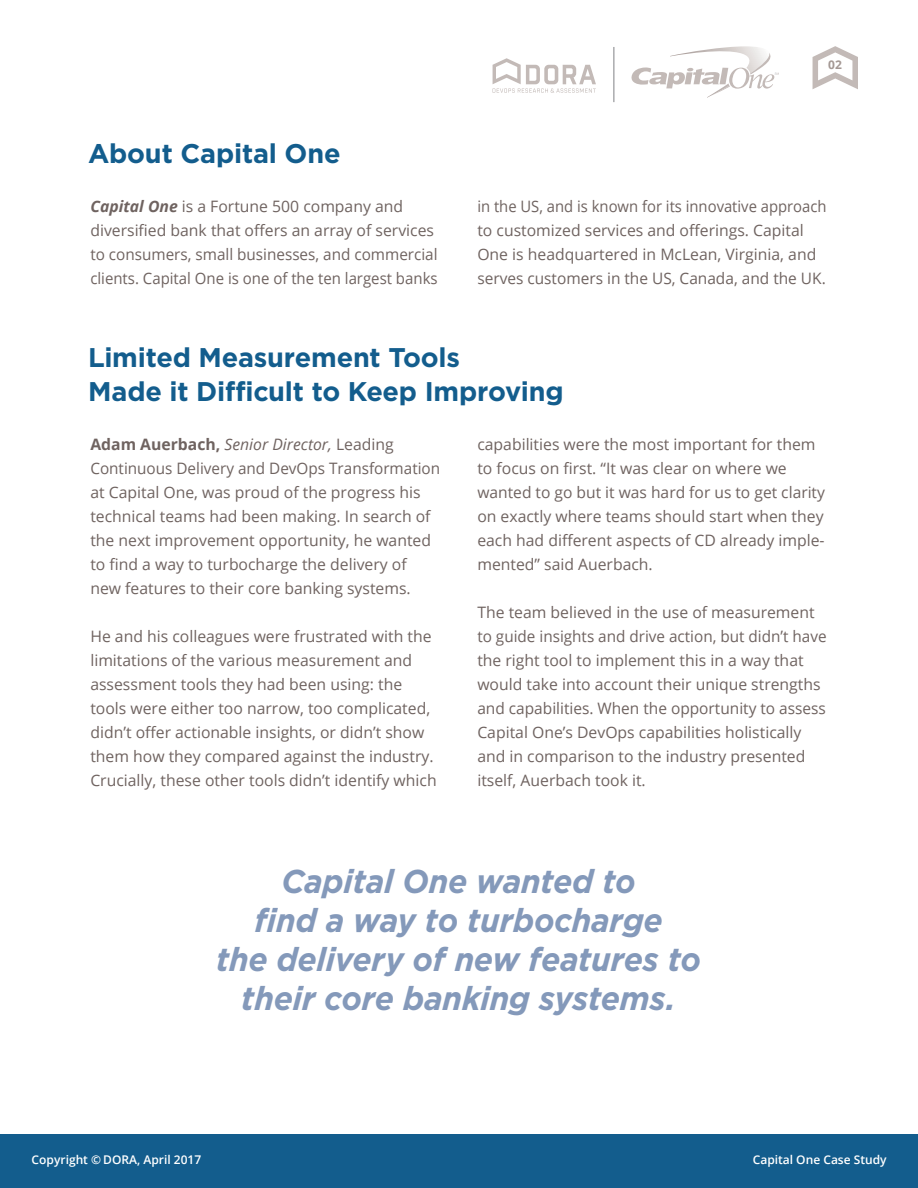
<style>
.page{position:relative;width:918px;height:1188px;background:#fff}
.page>*{position:absolute;margin:0;border:0;box-sizing:border-box;transform-origin:0 0}
.t1{font:italic 700 33px/39px "Gotham";letter-spacing:-.01em;color:#8499ba;text-align:center;scale:.96 1}
.t2{font:700 27px/33.8px "Gotham";letter-spacing:-.01em;color:#135d8d}
.t3{font:15.75px/24px "Open Sans";color:#6f6360}
.t4{font:15.75px/24px "Open Sans";color:#6f6360;scale:.94 1}
.t5{font:600 12px "Open Sans";color:#fff}
.t6{font:700 12px "Open Sans";color:#a49894}
.s1{font-weight:700;font-style:italic}
.s2{font-weight:700}
.s3{font-style:italic}
</style>
<div class="page">
<hr style="left:0;top:0;width:1px;height:486px;background:#395a84">
<svg style="left:631px;top:46px;width:148px;height:52px"></svg>
<div style="left:0;top:1134px;width:918px;height:54px;background:#135d8d"></div>
<svg style="left:813px;top:46px;width:45px;height:43px"></svg>
<svg style="left:493px;top:58px;width:103px;height:35px"></svg>
<hr style="left:614px;top:47px;width:1px;height:55px;background:#808285">
<p class="t6" style="left:828px;top:56px;width:15px">02</p>
<h2 class="t2" style="left:88px;top:136px;width:254px">About Capital One</h2>
<p class="t3" style="left:90px;top:194px;width:349px"><span class="s1">Capital One</span> is a Fortune 500 company and diversified bank that offers an array of services to consumers, small businesses, and commercial clients. Capital One is one of the ten largest banks</p>
<p class="t4" style="left:477px;top:194px;width:373px">in the US, and is known for its innovative approach to customized services and offerings. Capital One is headquartered in McLean, Virginia, and serves customers in the US, Canada, and the UK.</p>
<h2 class="t2" style="left:88px;top:340px;width:477px">Limited Measurement Tools<br>Made it Difficult to Keep Improving</h2>
<p class="t3" style="left:90px;top:432px;width:351px"><span class="s2">Adam Auerbach,</span> <span class="s3">Senior Director,</span> Leading Continuous Delivery and DevOps Transformation at Capital One, was proud of the progress his technical teams had been making. In search of the next improvement opportunity, he wanted to find a way to turbocharge the delivery of new features to their core banking systems.</p>
<p class="t3" style="left:90px;top:624px;width:348px">He and his colleagues were frustrated with the limitations of the various measurement and assessment tools they had been using: the tools were either too narrow, too complicated, didn’t offer actionable insights, or didn’t show them how they compared against the industry.<br>Crucially, these other tools didn’t identify which</p>
<p class="t3" style="left:477px;top:432px;width:349px">capabilities were the most important for them to focus on first. “It was clear on where we wanted to go but it was hard for us to get clarity on exactly where teams should start when they each had different aspects of CD already imple&shy;mented” said Auerbach.</p>
<p class="t3" style="left:477px;top:600px;width:351px">The team believed in the use of measurement to guide insights and drive action, but didn’t have the right tool to implement this in a way that would take into account their unique strengths and capabilities. When the opportunity to assess Capital One’s DevOps capabilities holistically and in comparison to the industry presented itself, Auerbach took it.</p>
<h1 class="t1" style="left:216px;top:862px;width:507px">Capital One wanted to<br>find a way to turbocharge<br>the delivery of new features to their core banking systems.</h1>
<p class="t5" style="left:32px;top:1152px;width:171px">Copyright © DORA, April 2017</p>
<p class="t5" style="left:753px;top:1152px;width:135px">Capital One Case Study</p>
</div>
